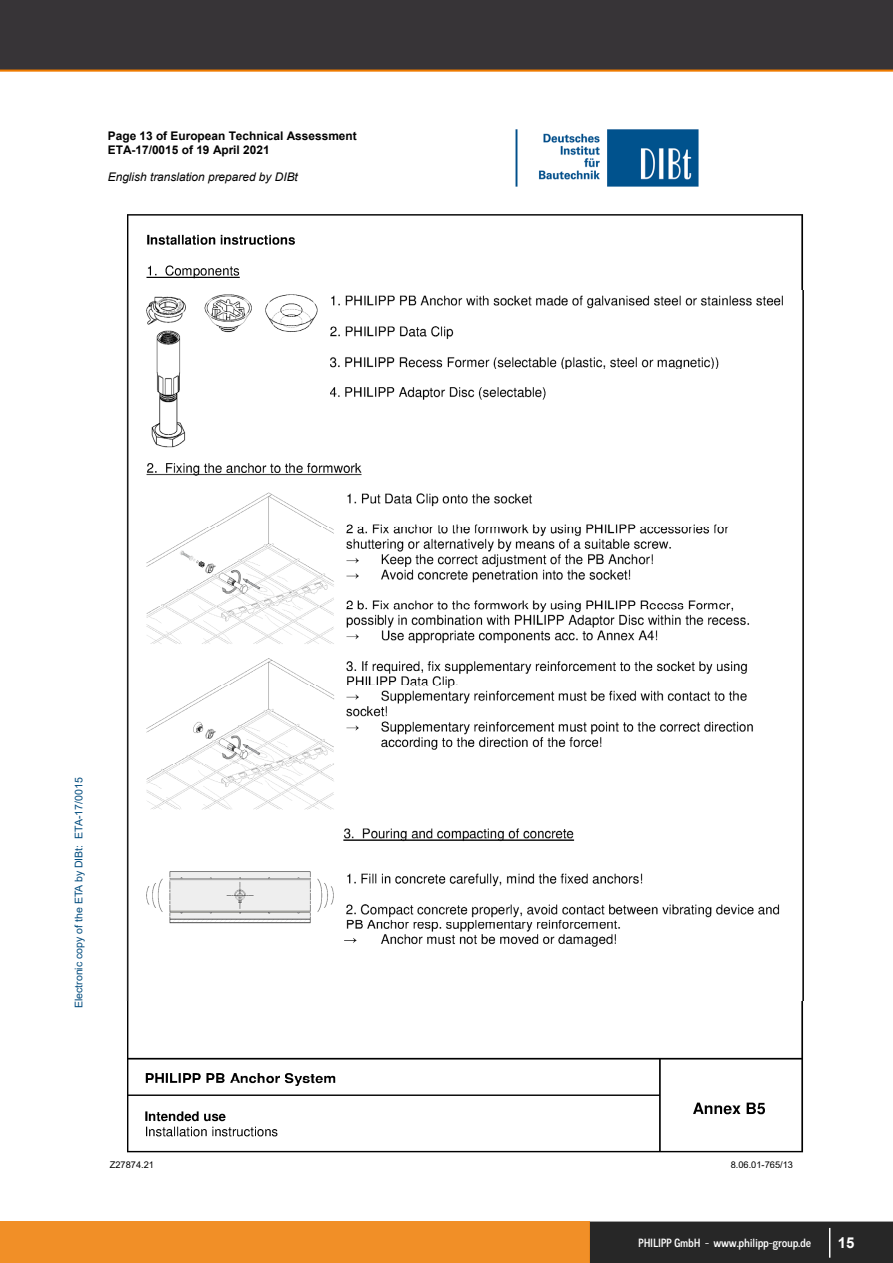
<style>
.page{position:relative;width:893px;height:1263px;background:#fff}
.page>*{position:absolute;margin:0;border:0;box-sizing:border-box;transform-origin:0 0}
.t1{font:700 15px "Arial";color:#fff}
.t2{font:500 12px "CA Normal";letter-spacing:-.02em;color:#fff}
.t3{font:700 11.85px/13.6px "Arial";color:#000}
.t4{font:italic 11.85px "Arial";color:#000}
.t5{font:10.5px "Arial";color:#004b7d}
.t6{font:9.3px "Arial";color:#000}
</style>
<div class="page">
<div style="left:0;top:0;width:893px;height:71px;background:#373437"></div>
<div style="left:590px;top:1221px;width:303px;height:42px;background:#272727"></div>
<div style="left:0;top:1221px;width:590px;height:42px;background:#f18f27"></div>
<hr style="left:0;top:70px;width:893px;height:2px;background:#ef7b00">
<hr style="left:829px;top:1228px;width:1px;height:30px;background:#fff">
<img style="left:516px;top:129px;width:182px;height:58px">
<img style="left:126px;top:214px;width:678px;height:787px">
<p class="t3" style="left:108px;top:129px;width:250px">Page 13 of European Technical Assessment<br>ETA-17/0015 of 19 April 2021</p>
<p class="t4" style="left:108px;top:169px;width:192px">English translation prepared by DIBt</p>
<p class="t5" style="left:72px;top:1008px;width:232px;rotate:-90deg">Electronic copy of the ETA by DIBt: ETA-17/0015</p>
<p class="t6" style="left:110px;top:1158px;width:46px">Z27874.21</p>
<p class="t6" style="left:731px;top:1158px;width:64px">8.06.01-765/13</p>
<p class="t2" style="left:638px;top:1235px;width:174px">PHILIPP GmbH - www.philipp-group.de</p>
<p class="t1" style="left:838px;top:1232px;width:18px">15</p>
</div>
